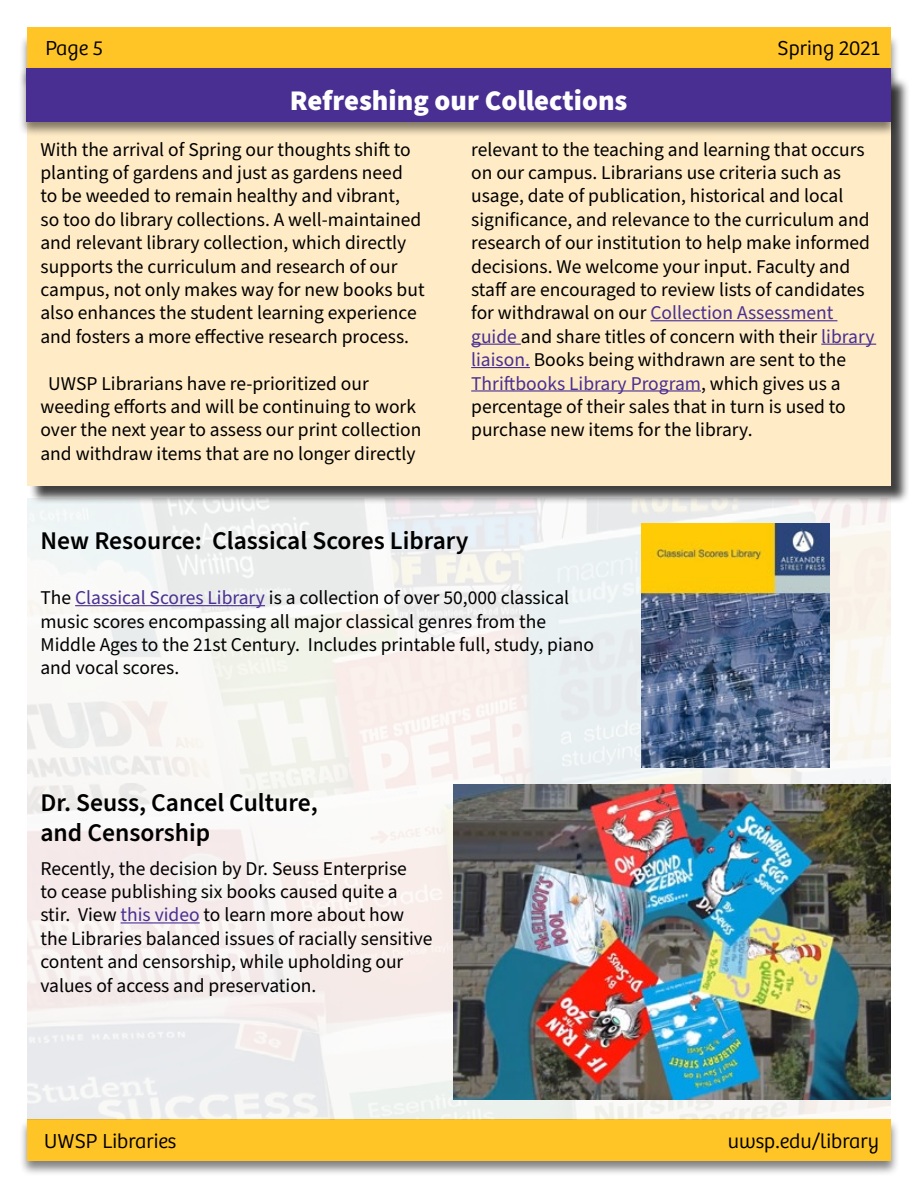
<style>
.page{position:relative;width:918px;height:1188px;background:#fff}
.page>*{position:absolute;margin:0;border:0;box-sizing:border-box;transform-origin:0 0}
.t1{font:900 28.5px "Source Sans Pro";color:#fff}
.t2{font:600 25.5px/30.6px "Source Sans Pro";color:#000}
.t3{font:300 21px "Bree";color:#000}
.t4{font:19.5px/23.4px "Source Sans Pro";color:#000}
.s1{color:#492f92}
</style>
<div class="page">
<div style="left:27px;top:27px;width:864px;height:41px;background:#ffc425"></div>
<div style="left:19px;top:1118px;width:881px;height:59px;background:#000;opacity:.5"></div>
<div style="left:27px;top:1120px;width:864px;height:41px;background:#ffc425"></div>
<img style="left:27px;top:499px;width:864px;height:621px">
<div style="left:29px;top:76px;width:881px;height:428px;background:#000;opacity:.75"></div>
<div style="left:27px;top:75px;width:864px;height:410px;background:#ffecc6"></div>
<hr style="left:650px;top:320px;width:187px;height:1px;background:#492f92">
<hr style="left:471px;top:344px;width:50px;height:1px;background:#492f92">
<hr style="left:821px;top:344px;width:55px;height:1px;background:#492f92">
<hr style="left:471px;top:367px;width:59px;height:1px;background:#492f92">
<hr style="left:471px;top:390px;width:230px;height:2px;background:#492f92">
<div style="left:18px;top:66px;width:882px;height:71px;background:#000;opacity:.5"></div>
<div style="left:26px;top:68px;width:865px;height:54px;background:#492f92"></div>
<hr style="left:75px;top:605px;width:190px;height:1px;background:#492f92">
<img style="left:641px;top:524px;width:189px;height:243px">
<hr style="left:121px;top:922px;width:79px;height:2px;background:#492f92">
<img style="left:453px;top:784px;width:438px;height:316px">
<p class="t3" style="left:45px;top:36px;width:59px">Page 5</p>
<p class="t3" style="left:778px;top:36px;width:104px">Spring 2021</p>
<h1 class="t1" style="left:290px;top:80px;width:339px">Refreshing our Collections</h1>
<p class="t4" style="left:40px;top:138px;width:386px">With the arrival of Spring our thoughts shift to planting of gardens and just as gardens need<br>to be weeded to remain healthy and vibrant,<br>so too do library collections. A well-maintained and relevant library collection, which directly supports the curriculum and research of our campus, not only makes way for new books but also enhances the student learning experience and fosters a more effective research process.</p>
<p class="t4" style="left:40px;top:372px;width:382px;text-indent:8px">UWSP Librarians have re-prioritized our weeding efforts and will be continuing to work over the next year to assess our print collection and withdraw items that are no longer directly</p>
<p class="t4" style="left:471px;top:138px;width:405px">relevant to the teaching and learning that occurs on our campus. Librarians use criteria such as usage, date of publication, historical and local significance, and relevance to the curriculum and research of our institution to help make informed decisions. We welcome your input. Faculty and staff are encouraged to review lists of candidates for withdrawal on our <span class="s1">Collection Assessment guide</span> and share titles of concern with their <span class="s1">library liaison.</span> Books being withdrawn are sent to the <span class="s1">Thriftbooks Library Program</span>, which gives us a percentage of their sales that in turn is used to purchase new items for the library.</p>
<h2 class="t2" style="left:40px;top:526px;width:430px">New Resource: Classical Scores Library</h2>
<p class="t4" style="left:40px;top:587px;width:555px">The <span class="s1">Classical Scores Library</span> is a collection of over 50,000 classical music scores encompassing all major classical genres from the Middle Ages to the 21st Century. Includes printable full, study, piano and vocal scores.</p>
<h2 class="t2" style="left:40px;top:788px;width:279px">Dr. Seuss, Cancel Culture, and Censorship</h2>
<p class="t4" style="left:40px;top:857px;width:394px">Recently, the decision by Dr. Seuss Enterprise<br>to cease publishing six books caused quite a<br>stir. View <span class="s1">this video</span> to learn more about how the Libraries balanced issues of racially sensitive content and censorship, while upholding our values of access and preservation.</p>
<p class="t3" style="left:44px;top:1129px;width:134px">UWSP Libraries</p>
<p class="t3" style="left:728px;top:1129px;width:153px">uwsp.edu/library</p>
</div>
